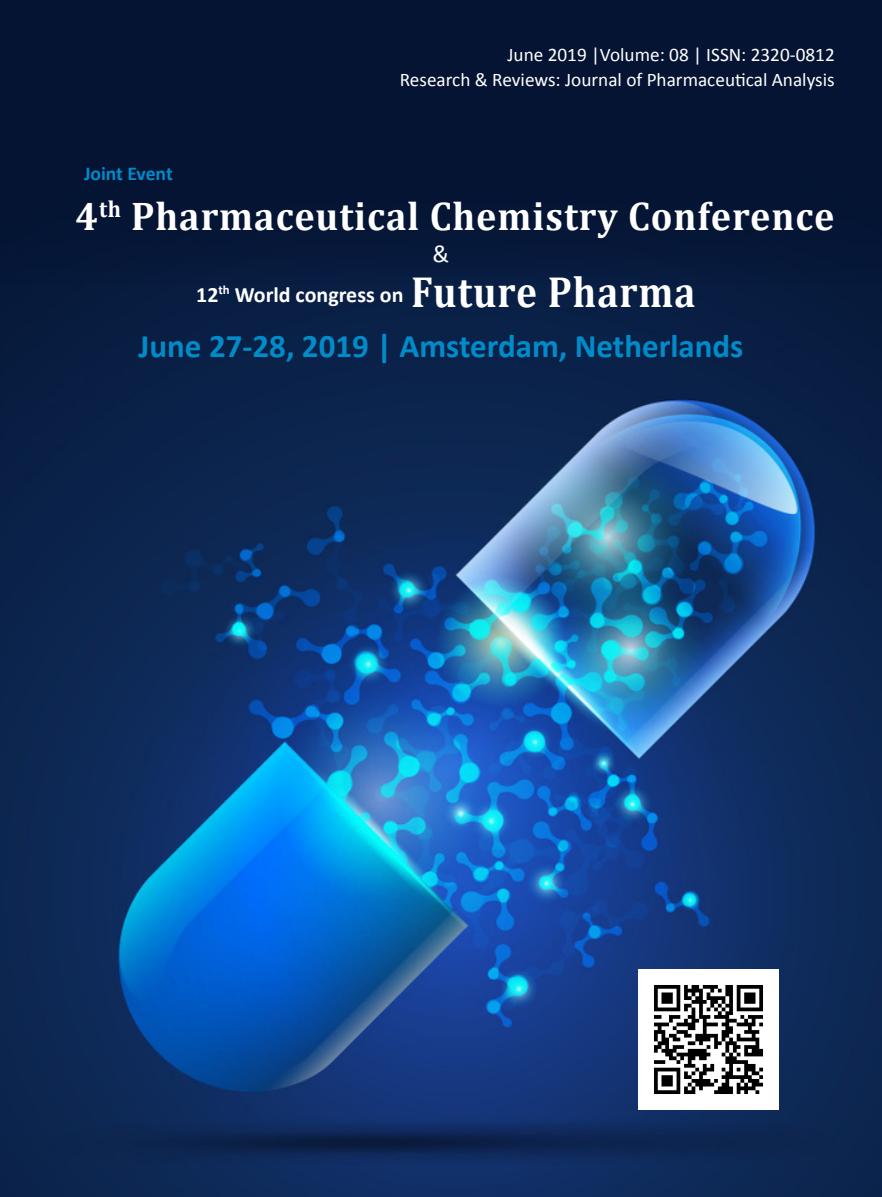
<style>
.page{position:relative;width:882px;height:1197px;background:#fff}
.page>*{position:absolute;margin:0;border:0;box-sizing:border-box;transform-origin:0 0}
.t1{font:700 43.75px "Cambria";letter-spacing:.025em;color:#fff;scale:.9 1}
.t2{font:700 40.25px "Cambria";letter-spacing:.025em;color:#fff;scale:.95 1}
.t3{font:700 33.07px "Calibri";color:#018bc9}
.t4{font:24.68px "Calibri";color:#fff}
.t5{font:700 22.05px "Calibri";color:#fff}
.t6{font:700 19.6px "Calibri";letter-spacing:-.005em;color:#018bc9}
.t7{font:19.25px "Calibri";color:#fff}
</style>
<div class="page">
<div style="left:0;top:0;width:882px;height:441px;background:#051433"></div>
<img style="left:0;top:261px;width:882px;height:936px">
<img style="left:639px;top:970px;width:140px;height:139px">
<p class="t7" style="left:507px;top:43px;width:329px">June 2019 |Volume: 08 | ISSN: 2320-0812</p>
<p class="t7" style="left:400px;top:67px;width:436px">Research &amp; Reviews: Journal of Pharmaceutical Analysis</p>
<p class="t6" style="left:84px;top:161px;width:90px">Joint Event</p>
<p class="t2" style="left:76px;top:188px;width:800px">4<sup>th</sup> Pharmaceutical Chemistry Conference</p>
<p class="t4" style="left:433px;top:238px;width:18px">&amp;</p>
<p class="t5" style="left:196px;top:280px;width:209px">12<sup>th</sup> World congress on</p>
<p class="t1" style="left:411px;top:261px;width:318px">Future Pharma</p>
<p class="t3" style="left:139px;top:325px;width:606px">June 27-28, 2019 | Amsterdam, Netherlands</p>
</div>
